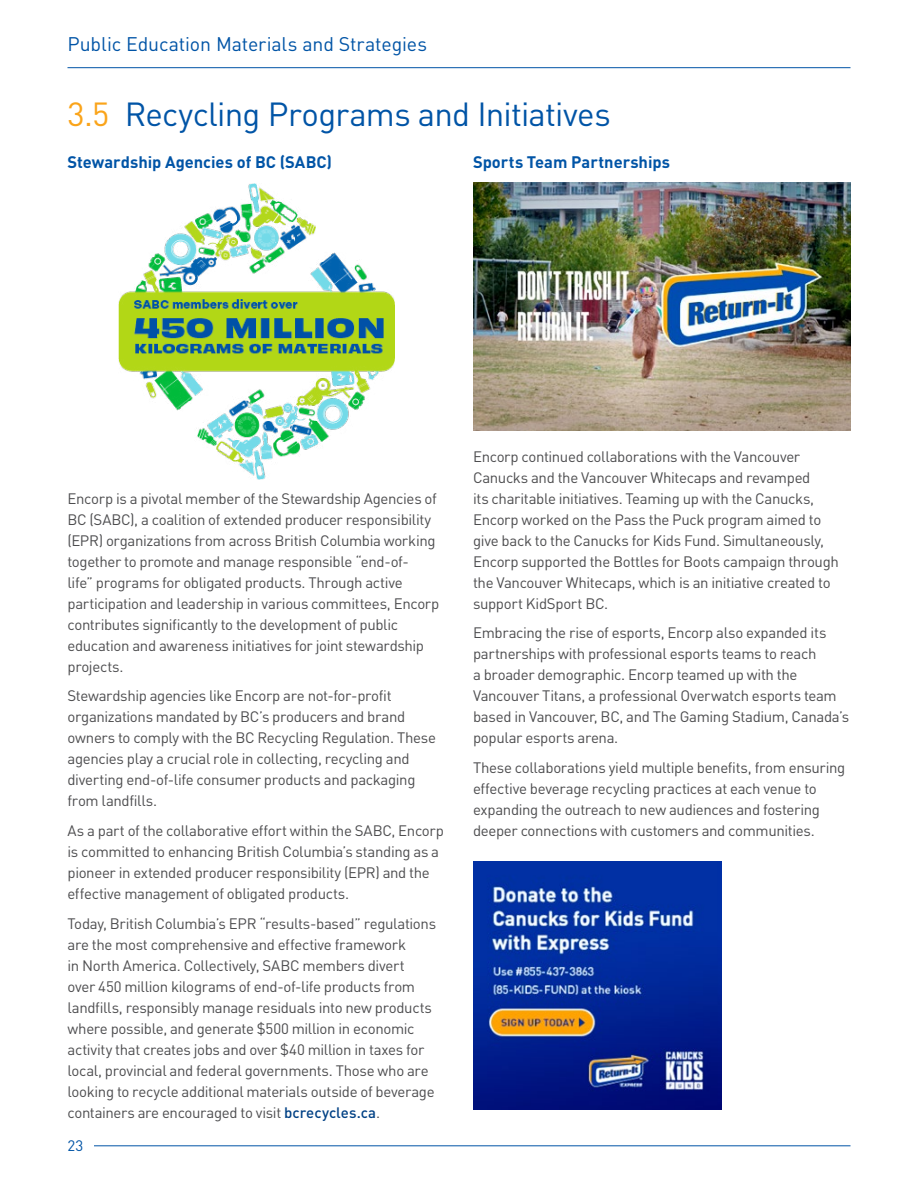
<style>
.page{position:relative;width:918px;height:1188px;background:#fff}
.page>*{position:absolute;margin:0;border:0;box-sizing:border-box;transform-origin:0 0}
.t1{font:33px "DIN Pro";letter-spacing:-.02em;color:#0054a6}
.t2{font:19.5px "DIN Pro";letter-spacing:-.005em;color:#0054a6}
.t3{font:700 16.5px "DIN Pro";color:#0054a6}
.t4{font:15px/21px "DIN Pro";letter-spacing:-.025em;color:#4d4d4f}
.t5{font:15px "DIN Pro";color:#0054a6}
.s1{color:#faa41a}
.s2{font-weight:500;color:#004185}
</style>
<div class="page">
<img style="left:119px;top:183px;width:276px;height:296px">
<img style="left:473px;top:182px;width:377px;height:249px">
<img style="left:473px;top:861px;width:249px;height:249px">
<hr style="left:89px;top:1145px;width:761px;height:1px;background:#0054a6">
<div style="left:68px;top:1139px;width:26px;height:13px;background:#fff"></div>
<hr style="left:68px;top:67px;width:782px;height:1px;background:#0054a6">
<h2 class="t2" style="left:67px;top:29px;width:361px">Public Education Materials and Strategies</h2>
<h1 class="t1" style="left:68px;top:89px;width:545px"><span class="s1">3.5</span> Recycling Programs and Initiatives</h1>
<p class="t3" style="left:473px;top:148px;width:198px">Sports Team Partnerships</p>
<p class="t3" style="left:68px;top:148px;width:266px">Stewardship Agencies of BC (SABC)</p>
<p class="t4" style="left:68px;top:486px;width:373px">Encorp is a pivotal member of the Stewardship Agencies of BC (SABC), a coalition of extended producer responsibility (EPR) organizations from across British Columbia working together to promote and manage responsible “end-of-<br>life” programs for obligated products. Through active participation and leadership in various committees, Encorp contributes significantly to the development of public education and awareness initiatives for joint stewardship projects.</p>
<p class="t4" style="left:68px;top:684px;width:370px">Stewardship agencies like Encorp are not-for-profit organizations mandated by BC’s producers and brand owners to comply with the BC Recycling Regulation. These agencies play a crucial role in collecting, recycling and diverting end-of-life consumer products and packaging from landfills.</p>
<p class="t4" style="left:68px;top:819px;width:378px">As a part of the collaborative effort within the SABC, Encorp is committed to enhancing British Columbia’s standing as a pioneer in extended producer responsibility (EPR) and the effective management of obligated products.</p>
<p class="t4" style="left:68px;top:911px;width:370px">Today, British Columbia’s EPR “results-based” regulations are the most comprehensive and effective framework<br>in North America. Collectively, SABC members divert over 450 million kilograms of end-of-life products from landfills, responsibly manage residuals into new products where possible, and generate $500 million in economic activity that creates jobs and over $40 million in taxes for local, provincial and federal governments. Those who are looking to recycle additional materials outside of beverage containers are encouraged to visit <span class="s2">bcrecycles.ca</span>.</p>
<p class="t5" style="left:68px;top:1134px;width:17px">23</p>
<p class="t4" style="left:473px;top:444px;width:367px">Encorp continued collaborations with the Vancouver Canucks and the Vancouver Whitecaps and revamped<br>its charitable initiatives. Teaming up with the Canucks, Encorp worked on the Pass the Puck program aimed to give back to the Canucks for Kids Fund. Simultaneously, Encorp supported the Bottles for Boots campaign through the Vancouver Whitecaps, which is an initiative created to support KidSport BC.</p>
<p class="t4" style="left:473px;top:621px;width:378px">Embracing the rise of esports, Encorp also expanded its partnerships with professional esports teams to reach<br>a broader demographic. Encorp teamed up with the Vancouver Titans, a professional Overwatch esports team based in Vancouver, BC, and The Gaming Stadium, Canada’s popular esports arena.</p>
<p class="t4" style="left:473px;top:756px;width:374px">These collaborations yield multiple benefits, from ensuring effective beverage recycling practices at each venue to expanding the outreach to new audiences and fostering deeper connections with customers and communities.</p>
</div>
